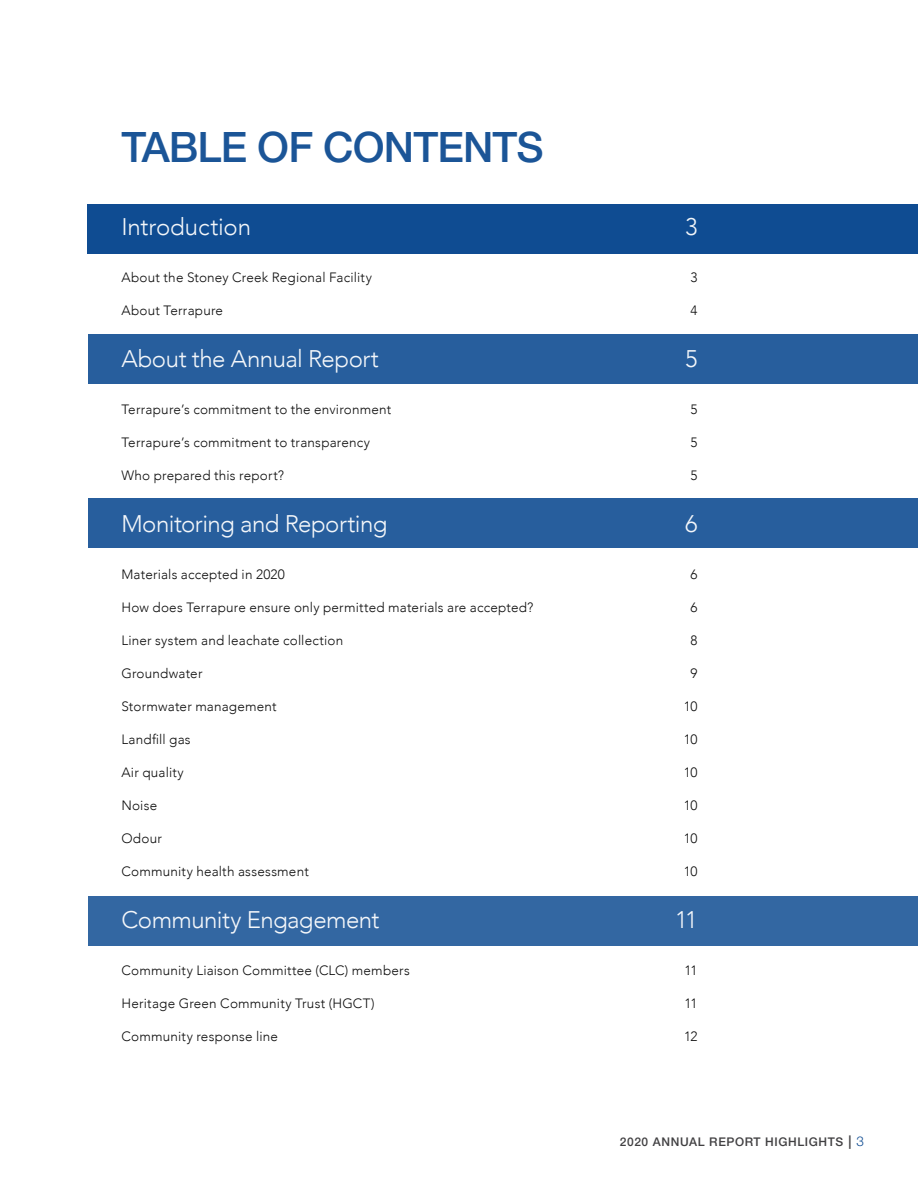
<style>
.page{position:relative;width:918px;height:1188px;background:#fff}
.page>*{position:absolute;margin:0;border:0;box-sizing:border-box;transform-origin:0 0}
.t1{font:500 42px "Helvetica Neue LT Std";letter-spacing:-.02em;color:#0f4c92}
.t2{font:300 24px "Avenir";letter-spacing:-.02em;color:#fff}
.t3{font:300 13.5px "Avenir";letter-spacing:.015em;color:#000}
.t4{font:500 12px "Helvetica Neue LT Std";letter-spacing:.05em;color:#414042}
.s1{font-size:13.5px}
.s2{font-weight:300;font-size:13.5px;color:#0f4c92}
</style>
<div class="page">
<div style="left:88px;top:205px;width:830px;height:49px;background:#0f4c92"></div>
<div style="left:88px;top:335px;width:830px;height:49px;background:#275e9d"></div>
<div style="left:88px;top:498px;width:830px;height:49px;background:#275e9d"></div>
<div style="left:88px;top:896px;width:830px;height:49px;background:#3367a2"></div>
<h1 class="t1" style="left:122px;top:122px;width:424px">TABLE OF CONTENTS</h1>
<h2 class="t2" style="left:122px;top:213px;width:131px">Introduction</h2>
<h2 class="t2" style="left:685px;top:213px;width:14px">3</h2>
<p class="t3" style="left:122px;top:269px;width:252px">About the Stoney Creek Regional Facility</p>
<p class="t3" style="left:690px;top:269px;width:9px">3</p>
<p class="t3" style="left:122px;top:302px;width:103px">About Terrapure</p>
<p class="t3" style="left:690px;top:302px;width:9px">4</p>
<h2 class="t2" style="left:122px;top:345px;width:259px">About the Annual Report</h2>
<h2 class="t2" style="left:685px;top:345px;width:14px">5</h2>
<p class="t3" style="left:122px;top:401px;width:271px">Terrapure’s commitment to the environment</p>
<p class="t3" style="left:690px;top:401px;width:9px">5</p>
<p class="t3" style="left:122px;top:434px;width:250px">Terrapure’s commitment to transparency</p>
<p class="t3" style="left:690px;top:434px;width:9px">5</p>
<p class="t3" style="left:122px;top:467px;width:164px">Who prepared this report?</p>
<p class="t3" style="left:690px;top:467px;width:9px">5</p>
<h2 class="t2" style="left:122px;top:510px;width:267px">Monitoring and Reporting</h2>
<h2 class="t2" style="left:685px;top:510px;width:14px">6</h2>
<p class="t3" style="left:122px;top:566px;width:165px">Materials accepted in 2020</p>
<p class="t3" style="left:690px;top:566px;width:9px">6</p>
<p class="t3" style="left:122px;top:599px;width:414px">How does Terrapure ensure only permitted materials are accepted?</p>
<p class="t3" style="left:690px;top:599px;width:9px">6</p>
<p class="t3" style="left:122px;top:632px;width:223px">Liner system and leachate collection</p>
<p class="t3" style="left:690px;top:632px;width:9px">8</p>
<p class="t3" style="left:122px;top:665px;width:83px">Groundwater</p>
<p class="t3" style="left:690px;top:665px;width:9px">9</p>
<p class="t3" style="left:122px;top:698px;width:157px">Stormwater management</p>
<p class="t3" style="left:684px;top:698px;width:15px">10</p>
<p class="t3" style="left:122px;top:731px;width:71px">Landfill gas</p>
<p class="t3" style="left:684px;top:731px;width:15px">10</p>
<p class="t3" style="left:122px;top:764px;width:64px">Air quality</p>
<p class="t3" style="left:684px;top:764px;width:15px">10</p>
<p class="t3" style="left:122px;top:797px;width:37px">Noise</p>
<p class="t3" style="left:684px;top:797px;width:15px">10</p>
<p class="t3" style="left:122px;top:830px;width:42px">Odour</p>
<p class="t3" style="left:684px;top:830px;width:15px">10</p>
<p class="t3" style="left:122px;top:863px;width:189px">Community health assessment</p>
<p class="t3" style="left:684px;top:863px;width:15px">10</p>
<h2 class="t2" style="left:122px;top:906px;width:260px">Community Engagement</h2>
<h2 class="t2" style="left:675px;top:906px;width:24px">11</h2>
<p class="t3" style="left:122px;top:962px;width:290px">Community Liaison Committee (CLC) members</p>
<p class="t3" style="left:685px;top:962px;width:14px">11</p>
<p class="t3" style="left:122px;top:995px;width:255px">Heritage Green Community Trust (HGCT)</p>
<p class="t3" style="left:685px;top:995px;width:14px">11</p>
<p class="t3" style="left:122px;top:1028px;width:158px">Community response line</p>
<p class="t3" style="left:684px;top:1028px;width:15px">12</p>
<p class="t4" style="left:620px;top:1135px;width:246px">2020 ANNUAL REPORT HIGHLIGHTS <span class="s1">|</span> <span class="s2">3</span></p>
</div>
